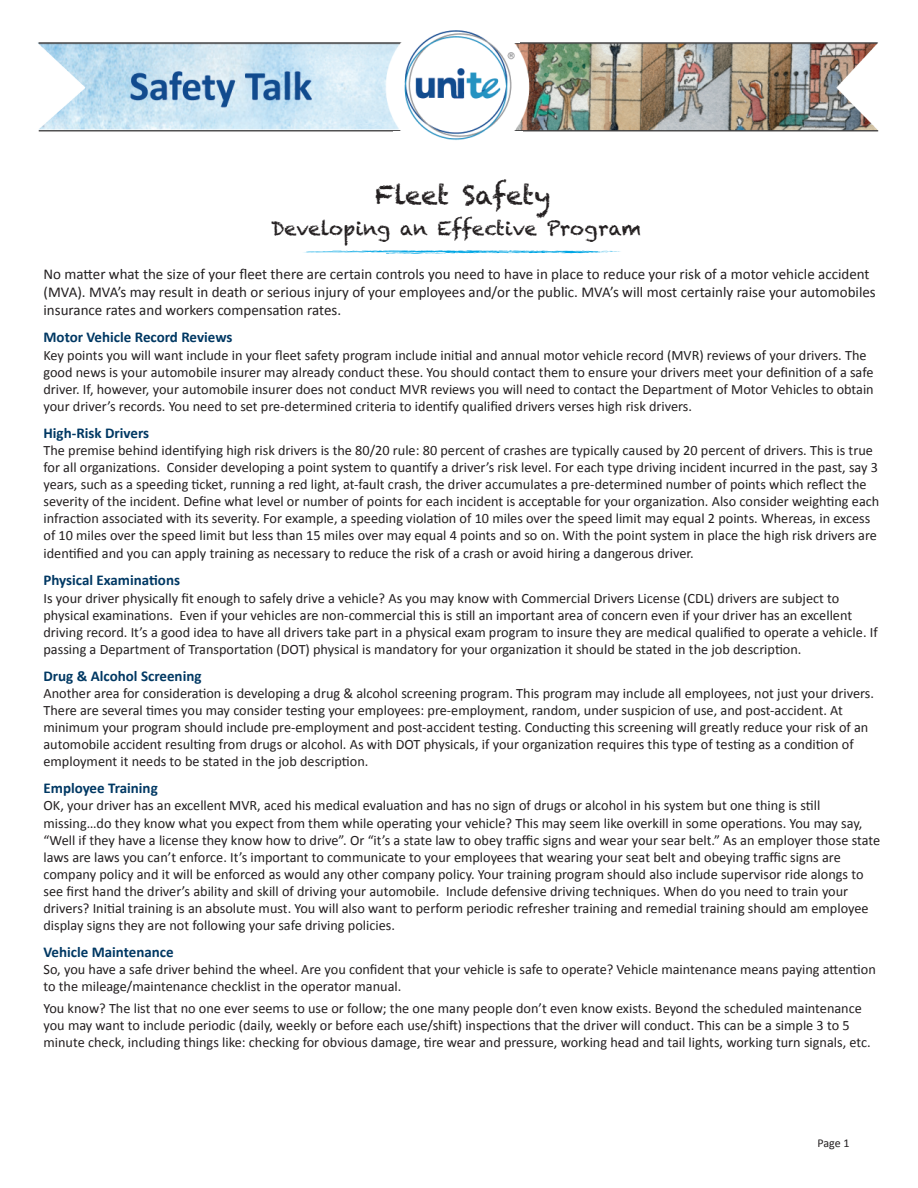
<style>
.page{position:relative;width:918px;height:1188px;background:#fff}
.page>*{position:absolute;margin:0;border:0;box-sizing:border-box;transform-origin:0 0}
.t1{font:26.1px "Chalkduster";color:#231f20}
.t2{font:19.5px "Chalkduster";color:#231f20}
.t3{font:15px/18px "Calibri";color:#231f20}
.t4{font:700 15px "Calibri";color:#003863}
.t5{font:14.25px/17.1px "Calibri";color:#231f20}
.t6{font:12px "Calibri";color:#231f20}
</style>
<div class="page">
<svg style="left:304px;top:250px;width:317px;height:4px"></svg>
<img style="left:38px;top:30px;width:841px;height:110px">
<div style="left:391px;top:17px;width:27px;height:25px;background:#fff"></div>
<div style="left:493px;top:18px;width:27px;height:24px;background:#fff"></div>
<div style="left:480px;top:7px;width:27px;height:25px;background:#fff"></div>
<div style="left:393px;top:132px;width:27px;height:24px;background:#fff"></div>
<div style="left:496px;top:132px;width:28px;height:24px;background:#fff"></div>
<h1 class="t1" style="left:375px;top:180px;width:177px">Fleet Safety</h1>
<h2 class="t2" style="left:271px;top:217px;width:372px">Developing an Effective Program</h2>
<p class="t3" style="left:44px;top:265px;width:834px">No matter what the size of your fleet there are certain controls you need to have in place to reduce your risk of a motor vehicle accident (MVA). MVA’s may result in death or serious injury of your employees and/or the public. MVA’s will most certainly raise your automobiles insurance rates and workers compensation rates.</p>
<p class="t4" style="left:44px;top:328px;width:190px">Motor Vehicle Record Reviews</p>
<p class="t5" style="left:44px;top:346px;width:832px">Key points you will want include in your fleet safety program include initial and annual motor vehicle record (MVR) reviews of your drivers. The good news is your automobile insurer may already conduct these. You should contact them to ensure your drivers meet your definition of a safe driver. If, however, your automobile insurer does not conduct MVR reviews you will need to contact the Department of Motor Vehicles to obtain your driver’s records. You need to set pre-determined criteria to identify qualified drivers verses high risk drivers.</p>
<p class="t4" style="left:44px;top:423px;width:107px">High-Risk Drivers</p>
<p class="t5" style="left:44px;top:442px;width:837px">The premise behind identifying high risk drivers is the 80/20 rule: 80 percent of crashes are typically caused by 20 percent of drivers. This is true for all organizations. Consider developing a point system to quantify a driver’s risk level. For each type driving incident incurred in the past, say 3 years, such as a speeding ticket, running a red light, at-fault crash, the driver accumulates a pre-determined number of points which reflect the severity of the incident. Define what level or number of points for each incident is acceptable for your organization. Also consider weighting each infraction associated with its severity. For example, a speeding violation of 10 miles over the speed limit may equal 2 points. Whereas, in excess of 10 miles over the speed limit but less than 15 miles over may equal 4 points and so on. With the point system in place the high risk drivers are identified and you can apply training as necessary to reduce the risk of a crash or avoid hiring a dangerous driver.</p>
<p class="t4" style="left:43px;top:571px;width:138px">Physical Examinations</p>
<p class="t5" style="left:44px;top:589px;width:836px">Is your driver physically fit enough to safely drive a vehicle? As you may know with Commercial Drivers License (CDL) drivers are subject to physical examinations. Even if your vehicles are non-commercial this is still an important area of concern even if your driver has an excellent driving record. It’s a good idea to have all drivers take part in a physical exam program to insure they are medical qualified to operate a vehicle. If passing a Department of Transportation (DOT) physical is mandatory for your organization it should be stated in the job description.</p>
<p class="t4" style="left:44px;top:666px;width:160px">Drug &amp; Alcohol Screening</p>
<p class="t5" style="left:44px;top:685px;width:832px">Another area for consideration is developing a drug &amp; alcohol screening program. This program may include all employees, not just your drivers.<br>There are several times you may consider testing your employees: pre-employment, random, under suspicion of use, and post-accident. At minimum your program should include pre-employment and post-accident testing. Conducting this screening will greatly reduce your risk of an automobile accident resulting from drugs or alcohol. As with DOT physicals, if your organization requires this type of testing as a condition of employment it needs to be stated in the job description.</p>
<p class="t4" style="left:44px;top:779px;width:116px">Employee Training</p>
<p class="t5" style="left:44px;top:797px;width:838px">OK, your driver has an excellent MVR, aced his medical evaluation and has no sign of drugs or alcohol in his system but one thing is still missing…do they know what you expect from them while operating your vehicle? This may seem like overkill in some operations. You may say, “Well if they have a license they know how to drive”. Or “it’s a state law to obey traffic signs and wear your sear belt.” As an employer those state laws are laws you can’t enforce. It’s important to communicate to your employees that wearing your seat belt and obeying traffic signs are company policy and it will be enforced as would any other company policy. Your training program should also include supervisor ride alongs to see first hand the driver’s ability and skill of driving your automobile. Include defensive driving techniques. When do you need to train your drivers? Initial training is an absolute must. You will also want to perform periodic refresher training and remedial training should am employee display signs they are not following your safe driving policies.</p>
<p class="t4" style="left:44px;top:943px;width:132px">Vehicle Maintenance</p>
<p class="t5" style="left:44px;top:961px;width:834px">So, you have a safe driver behind the wheel. Are you confident that your vehicle is safe to operate? Vehicle maintenance means paying attention to the mileage/maintenance checklist in the operator manual.</p>
<p class="t5" style="left:44px;top:1000px;width:829px">You know? The list that no one ever seems to use or follow; the one many people don’t even know exists. Beyond the scheduled maintenance you may want to include periodic (daily, weekly or before each use/shift) inspections that the driver will conduct. This can be a simple 3 to 5 minute check, including things like: checking for obvious damage, tire wear and pressure, working head and tail lights, working turn signals, etc.</p>
<p class="t6" style="left:818px;top:1135px;width:34px">Page 1</p>
</div>
